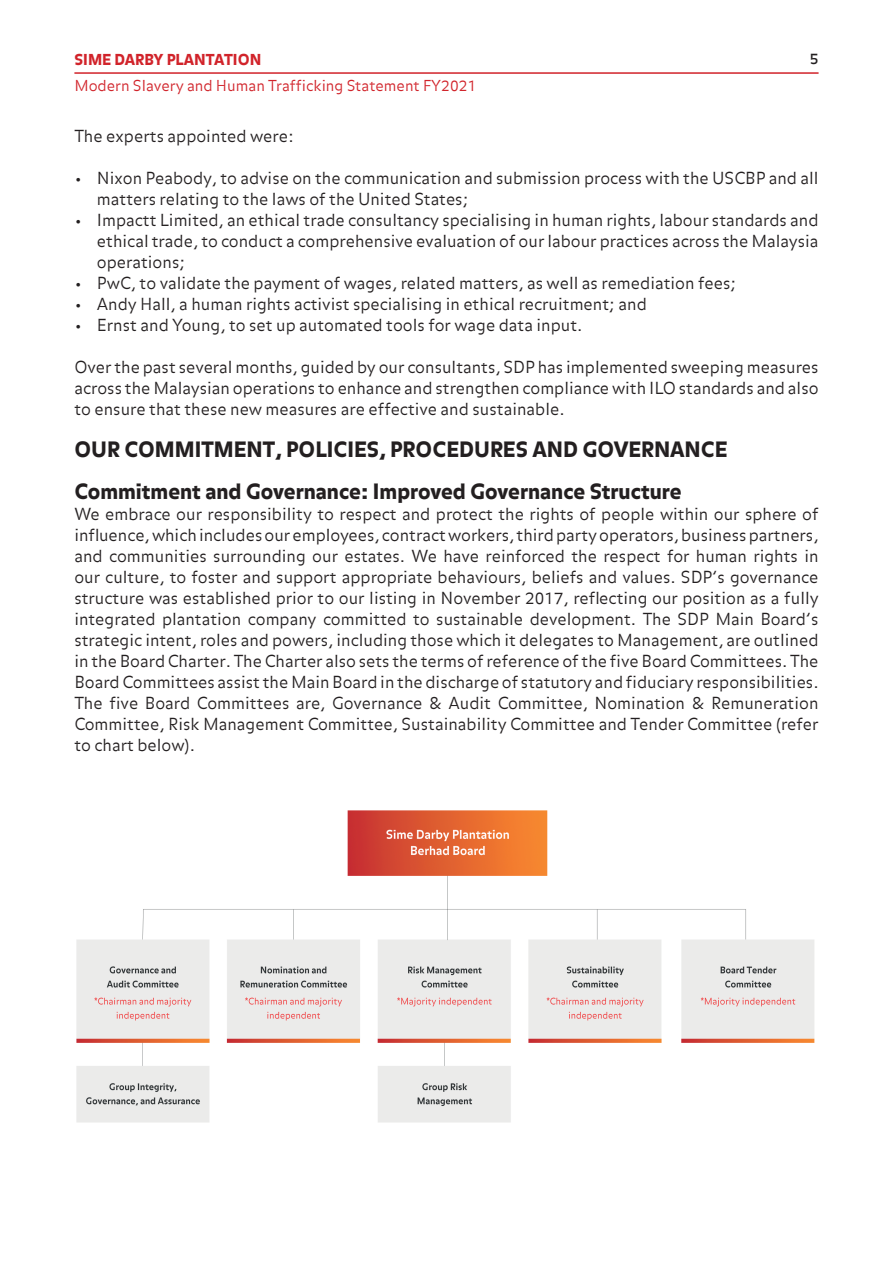
<style>
.page{position:relative;width:893px;height:1263px;background:#fff}
.page>*{position:absolute;margin:0;border:0;box-sizing:border-box;transform-origin:0 0}
.t1{font:900 21px/42px "Balance";color:#231f20}
.t2{font:300 16.5px/21px "Balance";color:#231f20;text-align:justify}
.t3{font:300 15px "Balance";color:#d1232a}
.t4{font:900 15px "Balance";color:#d1232a}
.t5{font:15px "Balance";color:#231f20}
</style>
<div class="page">
<hr style="left:74px;top:72px;width:745px;height:2px;background:#d1232a">
<img style="left:76px;top:810px;width:739px;height:313px">
<p class="t4" style="left:74px;top:51px;width:188px">SIME DARBY PLANTATION</p>
<p class="t5" style="left:810px;top:50px;width:10px">5</p>
<p class="t3" style="left:74px;top:77px;width:403px">Modern Slavery and Human Trafficking Statement FY2021</p>
<p class="t2" style="left:74px;top:126px;width:221px">The experts appointed were:</p>
<p class="t2" style="left:97px;top:168px;width:723px;text-indent:-23px">• Nixon Peabody, to advise on the communication and submission process with the USCBP and all matters relating to the laws of the United States;</p>
<p class="t2" style="left:97px;top:210px;width:723px;text-indent:-23px">• Impactt Limited, an ethical trade consultancy specialising in human rights, labour standards and ethical trade, to conduct a comprehensive evaluation of our labour practices across the Malaysia operations;</p>
<p class="t2" style="left:74px;top:273px;width:663px">• PwC, to validate the payment of wages, related matters, as well as remediation fees;</p>
<p class="t2" style="left:74px;top:294px;width:574px">• Andy Hall, a human rights activist specialising in ethical recruitment; and</p>
<p class="t2" style="left:74px;top:315px;width:509px">• Ernst and Young, to set up automated tools for wage data input.</p>
<p class="t2" style="left:74px;top:357px;width:746px">Over the past several months, guided by our consultants, SDP has implemented sweeping measures across the Malaysian operations to enhance and strengthen compliance with ILO standards and also to ensure that these new measures are effective and sustainable.</p>
<p class="t1" style="left:74px;top:430px;width:654px">OUR COMMITMENT, POLICIES, PROCEDURES AND GOVERNANCE<br>Commitment and Governance: Improved Governance Structure</p>
<p class="t2" style="left:74px;top:504px;width:746px">We embrace our responsibility to respect and protect the rights of people within our sphere of influence, which includes our employees, contract workers, third party operators, business partners, and communities surrounding our estates. We have reinforced the respect for human rights in our culture, to foster and support appropriate behaviours, beliefs and values. SDP’s governance structure was established prior to our listing in November 2017, reflecting our position as a fully integrated plantation company committed to sustainable development. The SDP Main Board’s strategic intent, roles and powers, including those which it delegates to Management, are outlined in the Board Charter. The Charter also sets the terms of reference of the five Board Committees. The Board Committees assist the Main Board in the discharge of statutory and fiduciary responsibilities.<br>The five Board Committees are, Governance &amp; Audit Committee, Nomination &amp; Remuneration Committee, Risk Management Committee, Sustainability Committee and Tender Committee (refer to chart below).</p>
</div>
